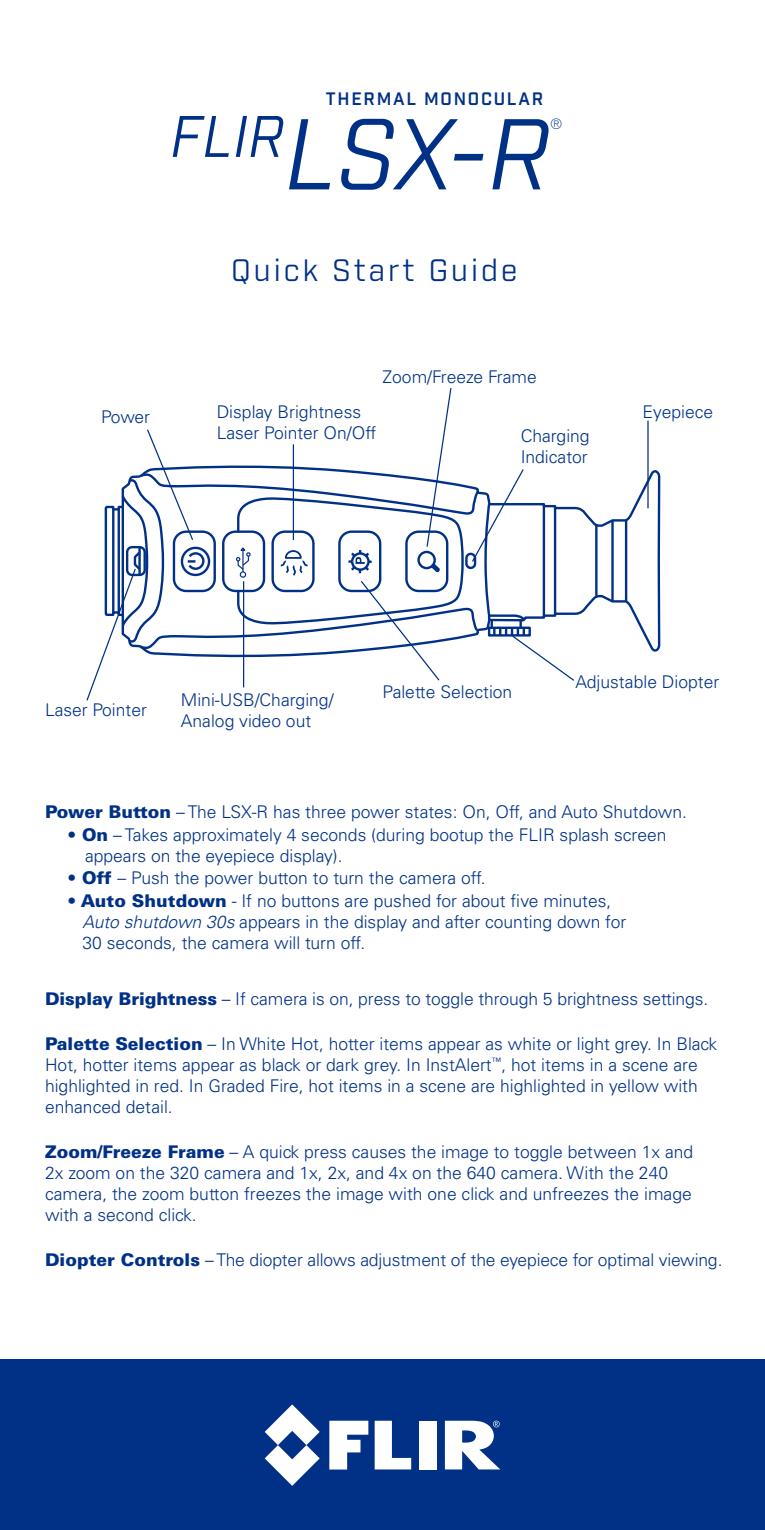
<style>
.page{position:relative;width:765px;height:1530px;background:#fff}
.page>*{position:absolute;margin:0;border:0;box-sizing:border-box;transform-origin:0 0}
.image_callouts{font:italic 97.5px "Industry";color:#003186}
.t1{font:30px "Industry";letter-spacing:.1em;color:#003186}
.Text{font:300 17.5px/21px "Univers LT Std";color:#003186}
.image_callouts-2{font:300 17.5px/21px "Univers LT Std";color:#003186}
.image_callouts-3{font:600 17.5px "Industry";letter-spacing:.1em;color:#003186}
.image_callouts-4{font:100 ultra-condensed 14.5px "Univers LT Std";color:#003186}
.s1{font-weight:900}
.s2{font-style:italic}
</style>
<div class="page">
<div style="left:0;top:1360px;width:765px;height:170px;background:#003186"></div>
<svg style="left:329px;top:1421px;width:39px;height:49px"></svg>
<svg style="left:375px;top:1421px;width:36px;height:48px"></svg>
<div style="left:419px;top:1421px;width:17px;height:48px;background:#fff"></div>
<svg style="left:265px;top:1404px;width:55px;height:82px"></svg>
<svg style="left:445px;top:1421px;width:55px;height:48px"></svg>
<svg style="left:86px;top:388px;width:575px;height:313px"></svg>
<hr style="left:647px;top:421px;width:2px;height:87px;background:#003186">
<p class="image_callouts-3" style="left:326px;top:88px;width:219px">THERMAL MONOCULAR</p>
<p class="image_callouts" style="left:170px;top:96px;width:382px"><sup>FLIR</sup>LSX-R</p>
<p class="image_callouts-4" style="left:551px;top:116px;width:13px">®</p>
<p class="t1" style="left:231px;top:252px;width:288px">Quick Start Guide</p>
<p class="image_callouts-2" style="left:101px;top:407px;width:50px">Power</p>
<p class="image_callouts-2" style="left:382px;top:367px;width:156px">Zoom/Freeze Frame</p>
<p class="image_callouts-2" style="left:217px;top:401px;width:161px">Display Brightness<br>Laser Pointer On/Off</p>
<p class="image_callouts-2" style="left:521px;top:425px;width:71px">Charging</p>
<p class="image_callouts-2" style="left:521px;top:446px;width:69px">Indicator</p>
<p class="image_callouts-2" style="left:643px;top:401px;width:72px">Eyepiece</p>
<p class="image_callouts-2" style="left:45px;top:699px;width:103px">Laser Pointer</p>
<p class="image_callouts-2" style="left:181px;top:690px;width:154px">Mini-USB/Charging/<br>Analog video out</p>
<p class="image_callouts-2" style="left:382px;top:681px;width:131px">Palette Selection</p>
<p class="image_callouts-2" style="left:575px;top:671px;width:145px">Adjustable Diopter</p>
<p class="image_callouts-2" style="left:45px;top:801px;width:644px"><span class="s1">Power Button</span> – The LSX-R has three power states: On, Off, and Auto Shutdown.</p>
<p class="image_callouts-2" style="left:85px;top:824px;width:583px;text-indent:-18px"><span class="s1">• On</span> – Takes approximately 4 seconds (during bootup the FLIR splash screen appears on the eyepiece display).</p>
<p class="image_callouts-2" style="left:68px;top:867px;width:420px"><span class="s1">• Off</span> – Push the power button to turn the camera off.</p>
<p class="image_callouts-2" style="left:82px;top:890px;width:545px;text-indent:-15px"><span class="s1">• Auto Shutdown</span> - If no buttons are pushed for about five minutes,<br><span class="s2">Auto shutdown 30s</span> appears in the display and after counting down for<br>30 seconds, the camera will turn off.</p>
<p class="Text" style="left:45px;top:988px;width:665px"><span class="s1">Display Brightness</span> – If camera is on, press to toggle through 5 brightness settings.</p>
<p class="Text" style="left:45px;top:1033px;width:674px"><span class="s1">Palette Selection</span> – In White Hot, hotter items appear as white or light grey. In Black Hot, hotter items appear as black or dark grey. In InstAlert<sup>™</sup>, hot items in a scene are highlighted in red. In Graded Fire, hot items in a scene are highlighted in yellow with enhanced detail.</p>
<p class="Text" style="left:45px;top:1141px;width:650px"><span class="s1">Zoom/Freeze Frame</span> – A quick press causes the image to toggle between 1x and 2x zoom on the 320 camera and 1x, 2x, and 4x on the 640 camera. With the 240 camera, the zoom button freezes the image with one click and unfreezes the image with a second click.</p>
<p class="Text" style="left:45px;top:1249px;width:679px"><span class="s1">Diopter Controls</span> – The diopter allows adjustment of the eyepiece for optimal viewing.</p>
</div>
